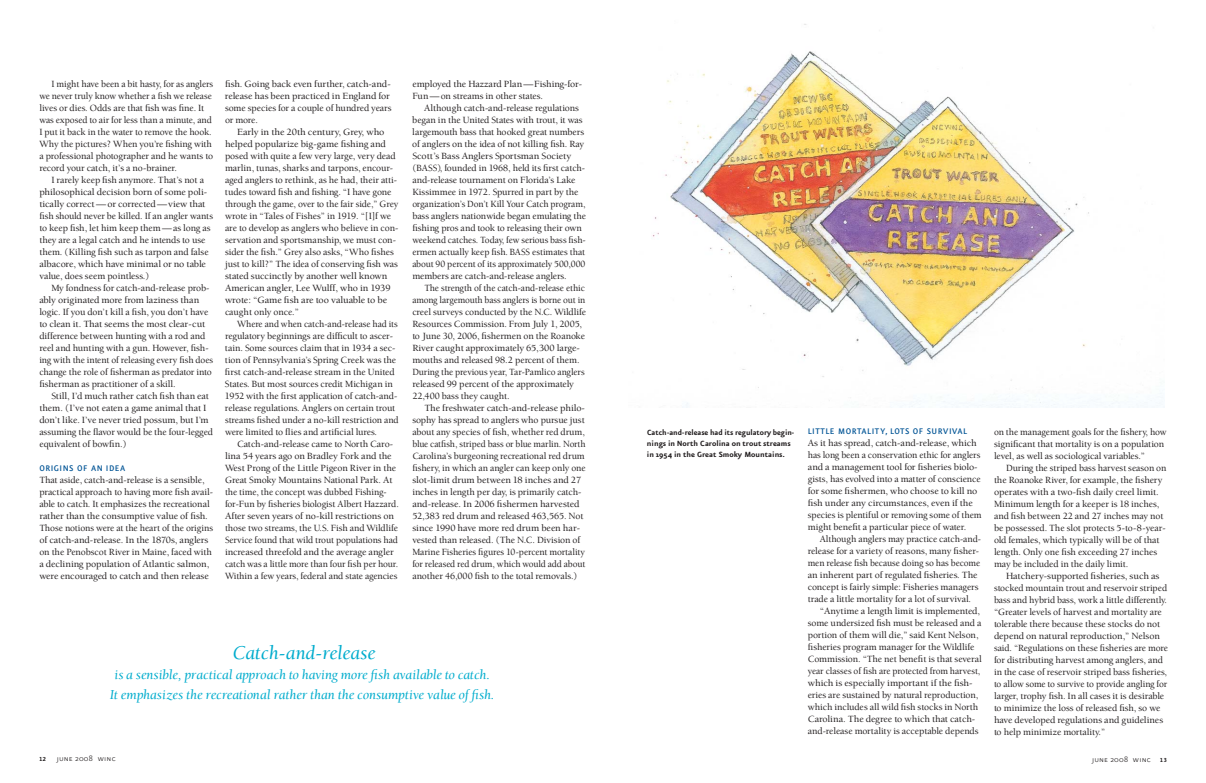
<style>
.page{position:relative;width:1206px;height:783px;background:#fff}
.page>*{position:absolute;margin:0;border:0;box-sizing:border-box;transform-origin:0 0}
.t1{font:italic 20px "Berkeley";letter-spacing:-.01em;color:#00accd}
.t2{font:italic 14px/20px "Berkeley";letter-spacing:-.01em;color:#00accd;text-align:center}
.t3{font:500 9.8px/12px "Berkeley";letter-spacing:-.01em;color:#231f20}
.t4{font:500 9.8px/12px "Berkeley";letter-spacing:-.01em;color:#231f20;scale:1.04 1}
.t5{font:500 9.8px/12px "Berkeley";letter-spacing:-.01em;color:#231f20;scale:.96 1}
.t6{font:500 9.8px "Eureka Sans";letter-spacing:.055em;color:#005495}
.t7{font:9.5px "Eureka Sans Light Caps";letter-spacing:.02em;color:#231f20}
.t8{font:700 9px/11px "Eureka Sans";color:#231f20}
.s1{font-family:"Eureka Sans Bold Caps";font-size:7px}
.s2{font-family:"Eureka Sans";font-weight:300}
</style>
<div class="page">
<img style="left:652px;top:24px;width:511px;height:384px">
<p class="t3" style="left:39px;top:79px;width:175px;text-indent:12px">I might have been a bit hasty, for as anglers we never truly know whether a fish we release lives or dies. Odds are that fish was fine. It was exposed to air for less than a minute, and I put it back in the water to remove the hook.<br>Why the pictures? When you’re fishing with a professional photographer and he wants to record your catch, it’s a no-brainer.</p>
<p class="t3" style="left:39px;top:175px;width:175px;text-indent:12px">I rarely keep fish anymore. That’s not a philosophical decision born of some poli - tically correct — or corrected —view that fish should never be killed. If an angler wants to keep fish, let him keep them — as long as they are a legal catch and he intends to use them. (Killing fish such as tarpon and false albacore, which have minimal or no table value, does seem pointless.)</p>
<p class="t3" style="left:39px;top:283px;width:175px;text-indent:12px">My fondness for catch-and-release pro b - ably originated more from laziness than logic. If you don’t kill a fish, you don’t have to clean it. That seems the most clear-cut difference between hunting with a rod and reel and hunting with a gun. However, fish - ing with the intent of releasing every fish does change the role of fisherman as predator into fisherman as practitioner of a skill.</p>
<p class="t3" style="left:39px;top:391px;width:175px;text-indent:12px">Still, I’d much rather catch fish than eat them. (I’ve not eaten a game animal that I don’t like. I’ve never tried possum, but I’m assuming the flavor would be the four-legged equivalent of bowfin.)</p>
<p class="t6" style="left:39px;top:465px;width:87px">ORIGINS OF AN IDEA</p>
<p class="t3" style="left:39px;top:475px;width:175px">That aside, catch-and-release is a sensible, practical approach to having more fish avail - able to catch. It emphasizes the recreational rather than the consumptive value of fish.<br>Those notions were at the heart of the origins of catch-and-release. In the 1870s, anglers on the Penobscot River in Maine, faced with a declining population of Atlantic salmon, were encouraged to catch and then release</p>
<p class="t3" style="left:225px;top:79px;width:168px">fish. Going back even further, catch-and&shy;release has been practiced in England for some species for a couple of hundred years or more.</p>
<p class="t4" style="left:225px;top:127px;width:168px;text-indent:12px">Early in the 20th century, Grey, who helped popularize big-game fishing and posed with quite a few very large, very dead marlin, tunas, sharks and tarpons, encour - aged anglers to rethink, as he had, their atti - tudes toward fish and fishing. “I have gone through the game, over to the fair side,” Grey wrote in “Tales of Fishes” in 1919. “[I]f we are to develop as anglers who believe in con - servation and sportsmanship, we must con - sider the fish.” Grey also asks, “Who fishes just to kill?” The idea of conserving fish was stated succinctly by another well known American angler, Lee Wulff, who in 1939 wrote: “Game fish are too valuable to be caught only once.”</p>
<p class="t5" style="left:225px;top:319px;width:183px;text-indent:12px">Where and when catch-and-release had its regulatory beginnings are difficult to ascer - tain. Some sources claim that in 1934 a sec - tion of Pennsylvania’s Spring Creek was the first catch-and-release stream in the United States. But most sources credit Michigan in 1952 with the first application of catch-and&shy;release regulations. Anglers on certain trout streams fished under a no-kill restriction and were limited to flies and artificial lures.</p>
<p class="t3" style="left:225px;top:439px;width:175px;text-indent:12px">Catch-and-release came to North Caro - lina 54 years ago on Bradley Fork and the West Prong of the Little Pigeon River in the Great Smoky Mountains National Park. At the time, the concept was dubbed Fishing&shy;for-Fun by fisheries biologist Albert Hazzard.<br>After seven years of no-kill restrictions on those two streams, the U.S. Fish and Wildlife Service found that wild trout populations had increased threefold and the average angler catch was a little more than four fish per hour.<br>Within a few years, federal and state agencies</p>
<p class="t3" style="left:412px;top:79px;width:171px">employed the Hazzard Plan —Fishing-for-<br>Fun—on streams in other states.</p>
<p class="t3" style="left:412px;top:103px;width:175px;text-indent:12px">Although catch-and-release regulations began in the United States with trout, it was largemouth bass that hooked great numbers of anglers on the idea of not killing fish. Ray Scott’s Bass Anglers Sportsman Society (BASS), founded in 1968, held its first catch&shy;and-release tour nament on Florida’s Lake Kissimmee in 1972. Spurred in part by the organization’s Don’t Kill Your Catch pro gram, bass anglers nation wide began emulating the fishing pros and took to releasing their own weekend catches. Today, few serious bass fish&shy;ermen actually keep fish. BASS estimates that about 90 per cent of its approximately 500,000 members are catch-and-release anglers.</p>
<p class="t5" style="left:412px;top:283px;width:183px;text-indent:12px">The strength of the catch-and-release ethic among largemouth bass anglers is borne out in creel surveys conducted by the N.C. Wildlife Resources Commission. From July 1, 2005, to June 30, 2006, fishermen on the Roanoke River caught approximately 65,300 large - mouths and released 98.2 percent of them.<br>During the previous year, Tar-Pamlico anglers released 99 percent of the approximately 22,400 bass they caught.</p>
<p class="t3" style="left:412px;top:403px;width:175px;text-indent:12px">The freshwater catch-and-release philo - sophy has spread to anglers who pursue just about any species of fish, whether red drum, blue catfish, striped bass or blue marlin. North Carolina’s burgeoning recreational red drum fishery, in which an angler can keep only one slot-limit drum between 18 inches and 27 inches in length per day, is primarily catch&shy;and-release. In 2006 fishermen harvested 52,383 red drum and released 463,565. Not since 1990 have more red drum been har - vested than released. (The N.C. Division of Marine Fisheries figures 10-percent mortal ity for released red drum, which would add about another 46,000 fish to the total removals.)</p>
<h1 class="t1" style="left:233px;top:645px;width:144px">Catch-and-release</h1>
<h2 class="t2" style="left:110px;top:666px;width:386px">is a sensible, practical approach to having more fish available to catch.<br>It emphasizes the recreational rather than the consumptive value of fish.</h2>
<p class="t7" style="left:39px;top:754px;width:78px"><span class="s1">12</span> june <span class="s2">2008</span> winc</p>
<p class="t8" style="left:647px;top:427px;width:149px">Catch-and-release had its regulatory begin&shy;nings in North Carolina on trout streams in 1954 in the Great Smoky Mountains.</p>
<p class="t6" style="left:808px;top:428px;width:161px">LITTLE MORTALITY, LOTS OF SURVIVAL</p>
<p class="t3" style="left:808px;top:438px;width:175px">As it has spread, catch-and-release, which has long been a conservation ethic for anglers and a management tool for fisheries biolo - gists, has evolved into a matter of conscience for some fishermen, who choose to kill no fish under any circumstances, even if the species is plentiful or removing some of them might benefit a particular piece of water.</p>
<p class="t3" style="left:808px;top:534px;width:175px;text-indent:12px">Although anglers may practice catch-and&shy;release for a variety of reasons, many fisher - men release fish because doing so has become an inherent part of regulated fisheries. The concept is fairly simple: Fisheries managers trade a little mortality for a lot of survival.</p>
<p class="t3" style="left:808px;top:606px;width:175px;text-indent:12px">“Anytime a length limit is implemented, some undersized fish must be released and a portion of them will die,” said Kent Nelson, fisheries program manager for the Wildlife Commission. “The net benefit is that several year classes of fish are protected from harvest, which is especially important if the fish&shy;eries are sustained by natural reproduction, which includes all wild fish stocks in North Carolina. The degree to which that catch&shy;and-release mortality is acceptable depends</p>
<p class="t3" style="left:994px;top:426px;width:174px">on the management goals for the fishery, how significant that mortality is on a population level, as well as sociological variables.”</p>
<p class="t3" style="left:994px;top:462px;width:174px;text-indent:12px">During the striped bass harvest season on the Roanoke River, for example, the fishery operates with a two-fish daily creel limit.<br>Minimum length for a keeper is 18 inches, and fish between 22 and 27 inches may not be possessed. The slot protects 5-to-8-year&shy;old females, which typi cally will be of that length. Only one fish exceeding 27 inches may be included in the daily limit.</p>
<p class="t4" style="left:994px;top:570px;width:169px;text-indent:12px">Hatchery-supported fisheries, such as stocked mountain trout and reservoir striped bass and hybrid bass, work a little differently. “Greater levels of harvest and mortality are tolerable there because these stocks do not depend on natural reproduction,” Nelson said. “Regulations on these fisheries are more for distributing harvest among anglers, and in the case of reservoir striped bass fisheries, to allow some to survive to provide angling for larger, trophy fish. In all cases it is desirable to minimize the loss of released fish, so we have developed regulations and guidelines to help minimize mortality.”</p>
<p class="t7" style="left:1092px;top:755px;width:76px">june <span class="s2">2008</span> winc <span class="s1">13</span></p>
</div>
